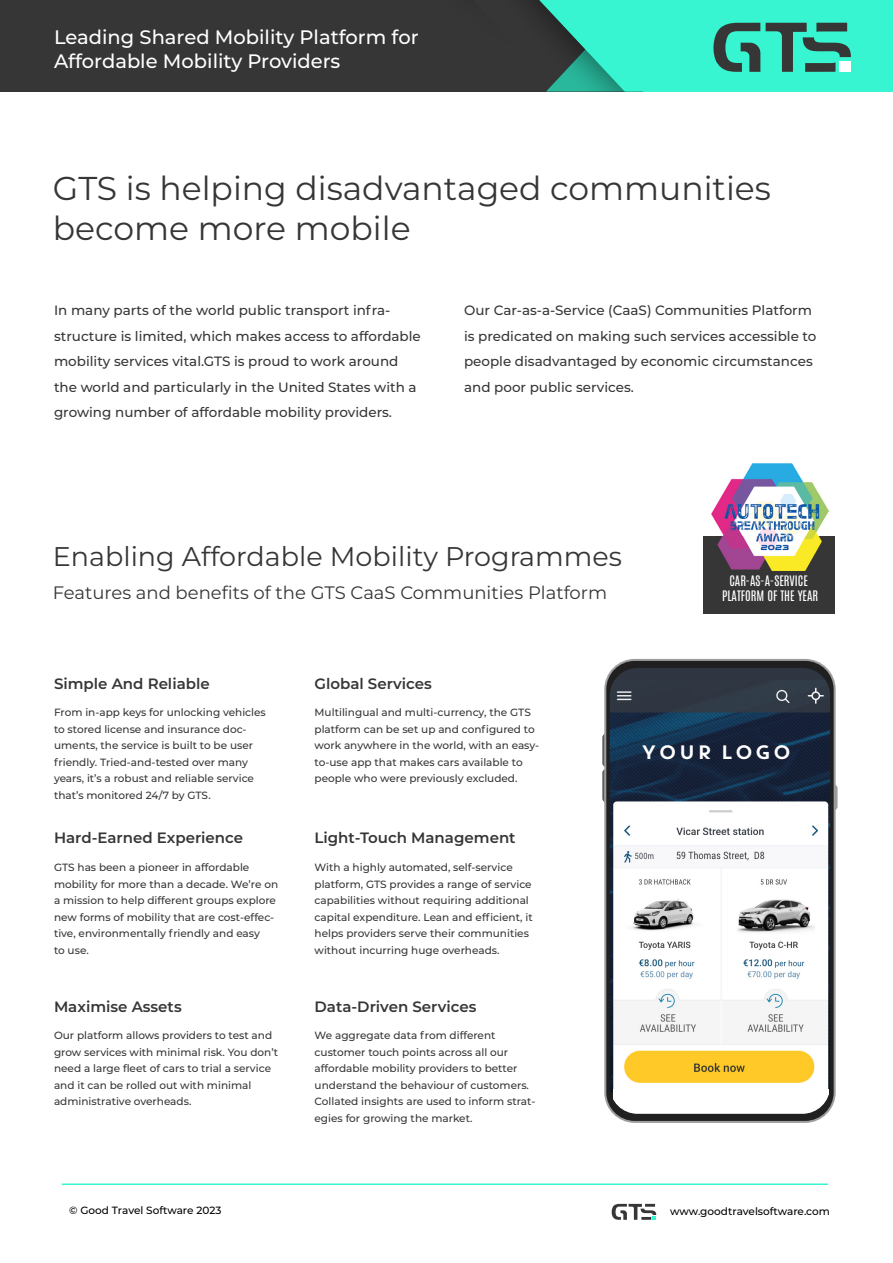
<style>
.page{position:relative;width:893px;height:1263px;background:#fff}
.page>*{position:absolute;margin:0;border:0;box-sizing:border-box;transform-origin:0 0}
.t1{font:33px/39.6px "Montserrat";color:#363636}
.t2{font:27px "Montserrat";color:#363636}
.t3{font:500 19.5px/23.4px "Montserrat";color:#fff}
.t4{font:19.5px "Core Circus W00";color:#fff}
.t5{font:18px "Montserrat";color:#363636}
.t6{font:600 15px "Montserrat";color:#363636}
.t7{font:500 13.5px/25.5px "Montserrat";color:#363636}
.t8{font:12.3px/14.7px "Antonio";color:#fff;text-align:center}
.t9{font:500 10.5px/16.5px "Montserrat";color:#363636}
.t10{font:500 10.5px "Montserrat";color:#000}
</style>
<div class="page">
<div style="left:0;top:0;width:724px;height:92px;background:#363636"></div>
<div style="left:643px;top:0;width:250px;height:92px;background:#36f5d0"></div>
<svg style="left:533px;top:0;width:318px;height:92px"></svg>
<hr style="left:62px;top:1183px;width:766px;height:2px;background:#36f5d0">
<svg style="left:612px;top:1204px;width:44px;height:16px"></svg>
<svg style="left:602px;top:734px;width:2px;height:68px"></svg>
<svg style="left:836px;top:785px;width:1px;height:25px"></svg>
<svg style="left:604px;top:659px;width:232px;height:464px;background:#a7a7a7"></svg>
<div style="left:606px;top:661px;width:228px;height:460px;background:#202020;border-radius:29px"></div>
<img style="left:610px;top:680px;width:220px;height:412px">
<div style="left:613px;top:668px;width:217px;height:12px;background:#2f3642"></div>
<div style="left:613px;top:1089px;width:216px;height:25px;background:#fff"></div>
<div style="left:703px;top:536px;width:132px;height:78px;background:#363636"></div>
<img style="left:712px;top:463px;width:116px;height:107px">
<h3 class="t3" style="left:54px;top:25px;width:366px">Leading Shared Mobility Platform for<br>Affordable Mobility Providers</h3>
<h1 class="t1" style="left:53px;top:168px;width:720px">GTS is helping disadvantaged communities become more mobile</h1>
<p class="t7" style="left:54px;top:297px;width:368px">In many parts of the world public transport infra&shy;structure is limited, which makes access to affordable mobility services vital.GTS is proud to work around the world and particularly in the United States with a growing number of affordable mobility providers.</p>
<p class="t7" style="left:464px;top:297px;width:354px">Our Car-as-a-Service (CaaS) Communities Platform is predicated on making such services accessible to people disadvantaged by economic circumstances and poor public services.</p>
<h2 class="t2" style="left:53px;top:539px;width:571px">Enabling Affordable Mobility Programmes</h2>
<h3 class="t5" style="left:53px;top:581px;width:556px">Features and benefits of the GTS CaaS Communities Platform</h3>
<p class="t8" style="left:722px;top:573px;width:98px">CAR-AS-A-SERVICE<br>PLATFORM OF THE YEAR</p>
<h3 class="t6" style="left:54px;top:672px;width:157px">Simple And Reliable</h3>
<p class="t9" style="left:54px;top:704px;width:213px">From in-app keys for unlocking vehicles to stored license and insurance doc&shy;uments, the service is built to be user friendly. Tried-and-tested over many years, it’s a robust and reliable service that’s monitored 24/7 by GTS.</p>
<h3 class="t6" style="left:54px;top:827px;width:191px">Hard-Earned Experience</h3>
<p class="t9" style="left:54px;top:859px;width:226px">GTS has been a pioneer in affordable mobility for more than a decade. We’re on a mission to help different groups explore new forms of mobility that are cost-effec&shy;tive, environmentally friendly and easy<br>to use.</p>
<h3 class="t6" style="left:54px;top:996px;width:129px">Maximise Assets</h3>
<p class="t9" style="left:54px;top:1027px;width:226px">Our platform allows providers to test and grow services with minimal risk. You don’t need a large fleet of cars to trial a service and it can be rolled out with minimal administrative overheads.</p>
<h3 class="t6" style="left:315px;top:673px;width:119px">Global Services</h3>
<p class="t9" style="left:315px;top:704px;width:226px">Multilingual and multi-currency, the GTS platform can be set up and configured to work anywhere in the world, with an easy&shy;to-use app that makes cars available to people who were previously excluded.</p>
<h3 class="t6" style="left:315px;top:827px;width:203px">Light-Touch Management</h3>
<p class="t9" style="left:315px;top:859px;width:220px">With a highly automated, self-service platform, GTS provides a range of service capabilities without requiring additional capital expenditure. Lean and efficient, it helps providers serve their communities without incurring huge overheads.</p>
<h3 class="t6" style="left:315px;top:996px;width:163px">Data-Driven Services</h3>
<p class="t9" style="left:315px;top:1027px;width:222px">We aggregate data from different customer touch points across all our affordable mobility providers to better understand the behaviour of customers.<br>Collated insights are used to inform strat&shy;egies for growing the market.</p>
<h3 class="t4" style="left:640px;top:739px;width:153px">YOUR LOGO</h3>
<p class="t10" style="left:69px;top:1203px;width:154px">© Good Travel Software 2023</p>
<p class="t10" style="left:670px;top:1204px;width:161px">www.goodtravelsoftware.com</p>
</div>
